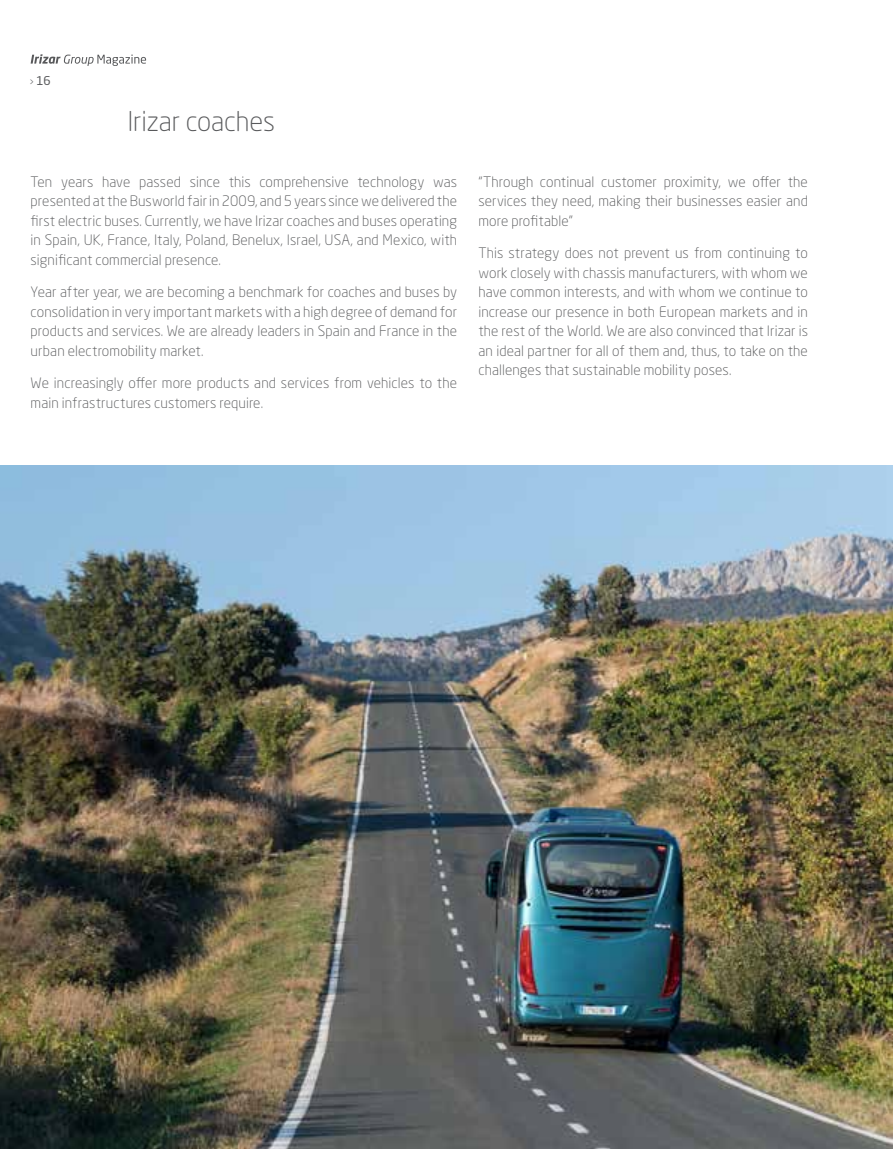
<style>
.page{position:relative;width:893px;height:1149px;background:#fff}
.page>*{position:absolute;margin:0;border:0;box-sizing:border-box;transform-origin:0 0}
.t1{font:300 27px "Neo Sans Std";letter-spacing:-.005em;color:#58595b}
.t2{font:300 14.25px/19.5px "Neo Sans Std";letter-spacing:.005em;color:#58595b;text-align:justify}
.t3{font:12px "Neo Sans Std";color:#58595b}
.s1{font-weight:300}
</style>
<div class="page">
<svg style="left:31px;top:54px;width:115px;height:12px"></svg>
<img style="left:0;top:465px;width:893px;height:683px">
<p class="t3" style="left:30px;top:73px;width:23px"><span class="s1">›</span> 16</p>
<h1 class="t1" style="left:128px;top:105px;width:149px">Irizar coaches</h1>
<p class="t2" style="left:31px;top:172px;width:428px">Ten years have passed since this comprehensive technology was presented at the Busworld fair in 2009, and 5 years since we delivered the first electric buses. Currently, we have Irizar coaches and buses operating in Spain, UK, France, Italy, Poland, Benelux, Israel, USA, and Mexico, with significant commercial presence.</p>
<p class="t2" style="left:31px;top:282px;width:428px">Year after year, we are becoming a benchmark for coaches and buses by consolidation in very important markets with a high degree of demand for products and services. We are already leaders in Spain and France in the urban electromobility market.</p>
<p class="t2" style="left:31px;top:373px;width:428px">We increasingly offer more products and services from vehicles to the main infrastructures customers require.</p>
<p class="t2" style="left:478px;top:172px;width:331px">“Through continual customer proximity, we offer the services they need, making their businesses easier and more profitable”</p>
<p class="t2" style="left:478px;top:243px;width:331px">This strategy does not prevent us from continuing to work closely with chassis manufacturers, with whom we have common interests, and with whom we continue to increase our presence in both European markets and in the rest of the World. We are also convinced that Irizar is an ideal partner for all of them and, thus, to take on the challenges that sustainable mobility poses.</p>
</div>
